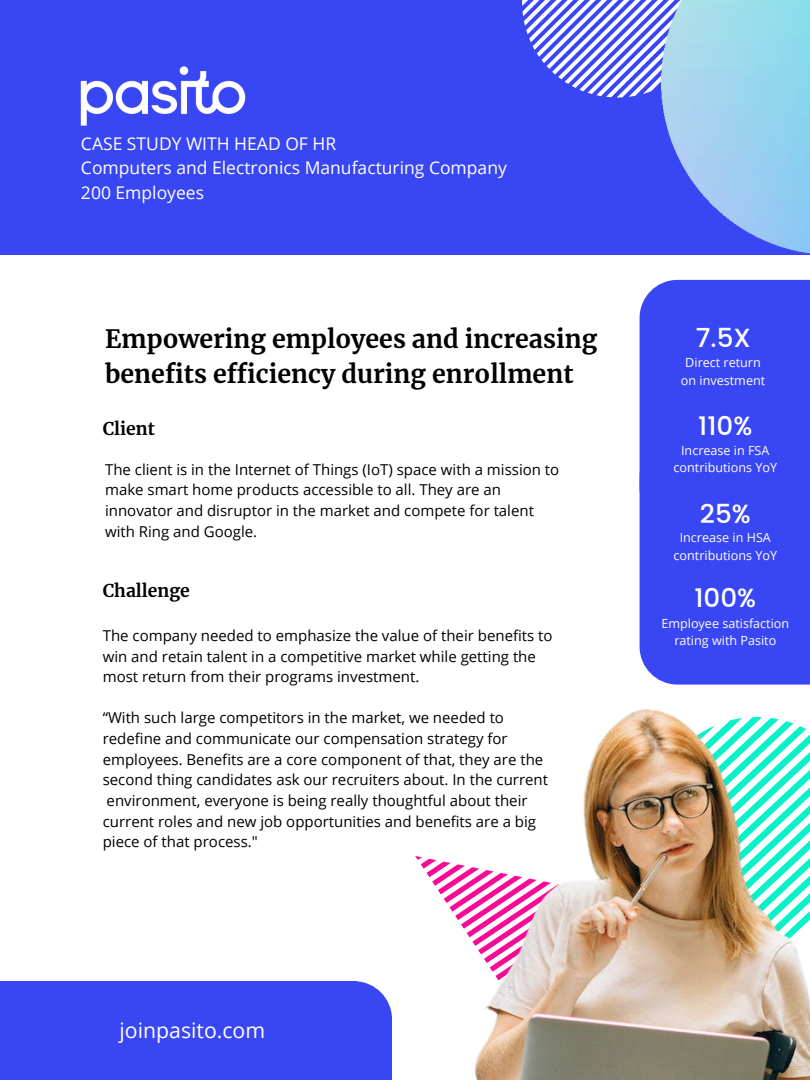
<style>
.page{position:relative;width:810px;height:1080px;background:#fff}
.page>*{position:absolute;margin:0;border:0;box-sizing:border-box;transform-origin:0 0}
.t1{font:500 26.25px "Poppins";color:#fff}
.t2{font:700 25px/34.7px "Merriweather";color:#000}
.t3{font:21.25px "Open Sans";color:#fff}
.t4{font:17.5px/24.4px "Open Sans";color:#fff}
.t5{font:700 17.5px "Merriweather";color:#000}
.t6{font:15px/20.6px "Open Sans";color:#000}
.t7{font:12.62px/17.4px "Open Sans";color:#fff;text-align:center}
</style>
<div class="page">
<div style="left:640px;top:280px;width:170px;height:246px;background:#3946f4"></div>
<div style="left:0;top:0;width:810px;height:255px;background:#3946f4"></div>
<div style="left:640px;top:439px;width:170px;height:246px;background:#3946f4"></div>
<svg style="left:415px;top:856px;width:49px;height:73px"></svg>
<img style="left:464px;top:710px;width:346px;height:370px">
<div style="left:0;top:981px;width:357px;height:99px;background:#3946f4"></div>
<svg style="left:522px;top:0;width:139px;height:98px"></svg>
<img style="left:80px;top:66px;width:166px;height:60px">
<div style="left:192px;top:981px;width:200px;height:99px;background:#3946f4"></div>
<img style="left:661px;top:0;width:149px;height:254px">
<p class="t4" style="left:81px;top:131px;width:427px">CASE STUDY WITH HEAD OF HR<br>Computers and Electronics Manufacturing Company<br>200 Employees</p>
<h2 class="t2" style="left:105px;top:322px;width:494px">Empowering employees and increasing benefits efficiency during enrollment</h2>
<p class="t5" style="left:103px;top:418px;width:54px">Client</p>
<p class="t6" style="left:105px;top:459px;width:456px">The client is in the Internet of Things (IoT) space with a mission to make smart home products accessible to all. They are an innovator and disruptor in the market and compete for talent with Ring and Google.</p>
<p class="t5" style="left:103px;top:580px;width:89px">Challenge</p>
<p class="t6" style="left:103px;top:625px;width:451px">The company needed to emphasize the value of their benefits to win and retain talent in a competitive market while getting the most return from their programs investment.</p>
<p class="t6" style="left:103px;top:707px;width:447px">“With such large competitors in the market, we needed to redefine and communicate our compensation strategy for employees. Benefits are a core component of that, they are the second thing candidates ask our recruiters about. In the current environment, everyone is being really thoughtful about their current roles and new job opportunities and benefits are a big piece of that process."</p>
<h1 class="t1" style="left:696px;top:323px;width:56px">7.5X</h1>
<p class="t7" style="left:681px;top:353px;width:86px">Direct return on investment</p>
<h1 class="t1" style="left:698px;top:410px;width:56px">110%</h1>
<p class="t7" style="left:674px;top:441px;width:105px">Increase in FSA contributions YoY</p>
<h1 class="t1" style="left:700px;top:498px;width:52px">25%</h1>
<p class="t7" style="left:674px;top:529px;width:105px">Increase in HSA contributions YoY</p>
<h1 class="t1" style="left:694px;top:583px;width:63px">100%</h1>
<p class="t7" style="left:661px;top:614px;width:129px">Employee satisfaction rating with Pasito</p>
<h3 class="t3" style="left:120px;top:1016px;width:147px">joinpasito.com</h3>
</div>
